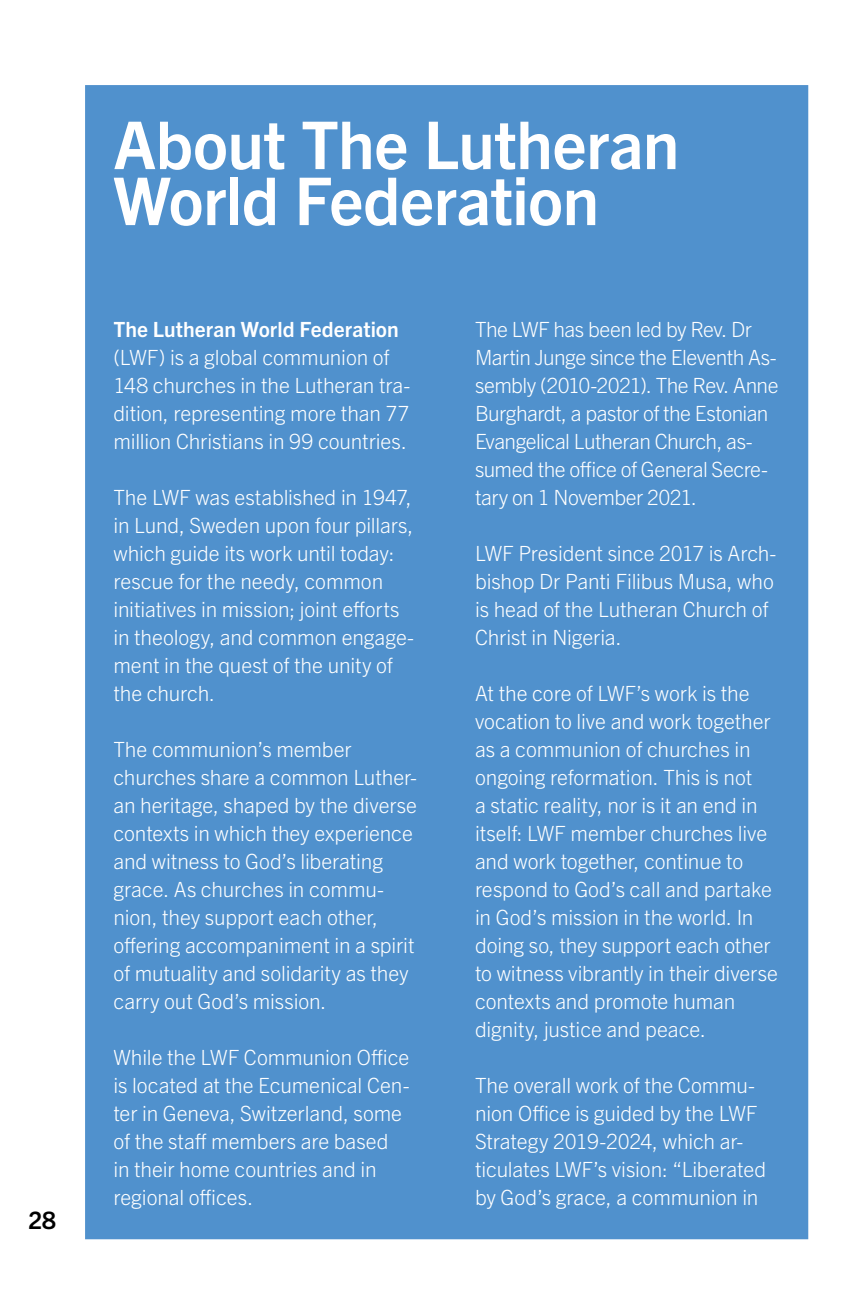
<style>
.page{position:relative;width:865px;height:1296px;background:#fff}
.page>*{position:absolute;margin:0;border:0;box-sizing:border-box;transform-origin:0 0}
.t1{font:700 66px/56px "Trade Gothic Next LT Pro";letter-spacing:-.01em;color:#fff}
.t2{font:700 24px "Trade Gothic Next LT Pro";color:#000}
.t3{font:300 21px/28px "Trade Gothic Next LT Pro";letter-spacing:-.01em;color:#fff}
.t4{font:700 21px "Trade Gothic Next LT Pro";color:#fff}
</style>
<div class="page">
<div style="left:85px;top:85px;width:724px;height:1155px;background:#5091cd"></div>
<p class="t2" style="left:28px;top:1204px;width:29px">28</p>
<h1 class="t1" style="left:113px;top:113px;width:567px">About The Lutheran<br>World Federation</h1>
<p class="t4" style="left:113px;top:315px;width:287px">The Lutheran World Federation</p>
<p class="t3" style="left:113px;top:342px;width:298px">(LWF) is a global communion of 148 churches in the Lutheran tra&shy;dition, representing more than 77 million Christians in 99 countries.</p>
<p class="t3" style="left:113px;top:482px;width:302px">The LWF was established in 1947, in Lund, Sweden upon four pillars, which guide its work until today: rescue for the needy, common initiatives in mission; joint efforts in theology, and common engage&shy;ment in the quest of the unity of the church.</p>
<p class="t3" style="left:113px;top:734px;width:305px">The communion’s member churches share a common Luther&shy;an heritage, shaped by the diverse contexts in which they experience and witness to God’s liberating grace. As churches in commu&shy;nion, they support each other, offering accompaniment in a spirit of mutuality and solidarity as they carry out God’s mission.</p>
<p class="t3" style="left:113px;top:1042px;width:298px">While the LWF Communion Office is located at the Ecumenical Cen&shy;ter in Geneva, Switzerland, some of the staff members are based in their home countries and in regional offices.</p>
<p class="t3" style="left:475px;top:314px;width:305px">The LWF has been led by Rev. Dr<br>Martin Junge since the Eleventh As&shy;sembly (2010-2021). The Rev. Anne<br>Burghardt, a pastor of the Estonian<br>Evangelical Lutheran Church, as&shy;sumed the office of General Secre&shy;tary on 1 November 2021.</p>
<p class="t3" style="left:475px;top:538px;width:303px">LWF President since 2017 is Arch&shy;bishop Dr Panti Filibus Musa, who is head of the Lutheran Church of<br>Christ in Nigeria.</p>
<p class="t3" style="left:475px;top:678px;width:304px">At the core of LWF’s work is the vocation to live and work together as a communion of churches in ongoing reformation. This is not<br>a static reality, nor is it an end in itself: LWF member churches live and work together, continue to respond to God’s call and partake in God’s mission in the world. In doing so, they support each other to witness vibrantly in their diverse contexts and promote human dignity, justice and peace.</p>
<p class="t3" style="left:475px;top:1070px;width:292px">The overall work of the Commu&shy;nion Office is guided by the LWF<br>Strategy 2019-2024, which ar&shy;ticulates LWF’s vision: “Liberated by God’s grace, a communion in</p>
</div>
